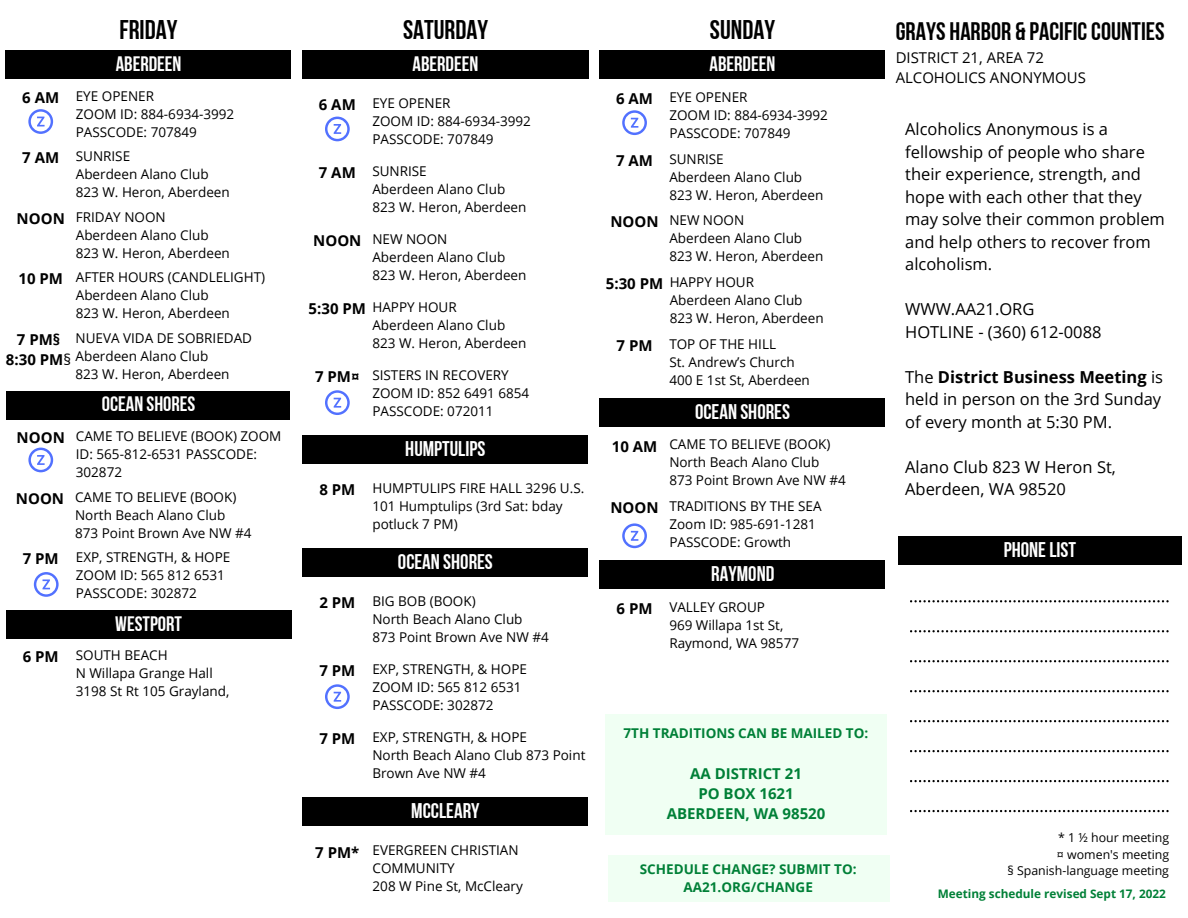
<style>
.page{position:relative;width:1188px;height:918px;background:#fff}
.page>*{position:absolute;margin:0;border:0;box-sizing:border-box;transform-origin:0 0}
.t1{font:27px "Bebas Neue Cyrillic";color:#000}
.t2{font:25.35px "Bebas Neue Cyrillic";color:#000}
.t3{font:21.15px "Bebas Neue Cyrillic";color:#fff}
.t4{font:20.85px "Bebas Neue Cyrillic";color:#fff}
.t5{font:16.5px/22.5px "Open Sans";color:#000}
.t6{font:700 15px/20.2px "Open Sans";color:#000;text-align:center}
.t7{font:700 15px/20.2px "Open Sans";color:#008037;text-align:center}
.t8{font:14.85px/20.2px "Open Sans";color:#000}
.t9{font:13.5px/18px "Open Sans";color:#000}
.t10{font:700 13.5px/18px "Open Sans";color:#008037;text-align:center}
.t11{font:12.3px/16.5px "Open Sans";color:#000;text-align:right}
.t12{font:700 11.85px "Open Sans";color:#008037}
.s1{font-weight:400}
.s2{font-weight:700}
</style>
<div class="page">
<svg style="left:910px;top:600px;width:259px;height:2px"></svg>
<svg style="left:910px;top:630px;width:259px;height:2px"></svg>
<svg style="left:910px;top:660px;width:259px;height:2px"></svg>
<svg style="left:910px;top:690px;width:259px;height:2px"></svg>
<svg style="left:910px;top:720px;width:259px;height:2px"></svg>
<svg style="left:910px;top:750px;width:259px;height:2px"></svg>
<svg style="left:910px;top:780px;width:259px;height:2px"></svg>
<svg style="left:910px;top:810px;width:259px;height:2px"></svg>
<div style="left:898px;top:536px;width:284px;height:28px;background:#000"></div>
<svg style="left:28px;top:448px;width:25px;height:24px"></svg>
<svg style="left:34px;top:572px;width:25px;height:25px"></svg>
<svg style="left:28px;top:109px;width:25px;height:25px"></svg>
<div style="left:5px;top:51px;width:286px;height:28px;background:#000"></div>
<div style="left:7px;top:391px;width:283px;height:28px;background:#000"></div>
<div style="left:6px;top:610px;width:285px;height:29px;background:#000"></div>
<svg style="left:325px;top:390px;width:25px;height:25px"></svg>
<svg style="left:622px;top:110px;width:25px;height:25px"></svg>
<div style="left:302px;top:436px;width:286px;height:28px;background:#000"></div>
<div style="left:302px;top:798px;width:286px;height:28px;background:#000"></div>
<div style="left:302px;top:549px;width:286px;height:28px;background:#000"></div>
<svg style="left:325px;top:684px;width:25px;height:25px"></svg>
<div style="left:600px;top:398px;width:285px;height:29px;background:#000"></div>
<svg style="left:622px;top:523px;width:25px;height:25px"></svg>
<div style="left:600px;top:561px;width:285px;height:28px;background:#000"></div>
<svg style="left:325px;top:117px;width:25px;height:24px"></svg>
<div style="left:606px;top:714px;width:281px;height:120px;background:#f0fff3"></div>
<div style="left:608px;top:855px;width:281px;height:46px;background:#f0fff3"></div>
<div style="left:302px;top:51px;width:287px;height:28px;background:#000"></div>
<div style="left:600px;top:51px;width:285px;height:28px;background:#000"></div>
<h1 class="t1" style="left:119px;top:19px;width:59px">FRIDAY</h1>
<h3 class="t4" style="left:116px;top:56px;width:67px">ABERDEEN</h3>
<p class="t6" style="left:22px;top:87px;width:38px">6 AM</p>
<p class="t9" style="left:76px;top:86px;width:160px">EYE OPENER<br>ZOOM ID: 884-6934-3992<br>PASSCODE: 707849</p>
<p class="t6" style="left:22px;top:147px;width:38px">7 AM</p>
<p class="t9" style="left:76px;top:147px;width:156px">SUNRISE<br>Aberdeen Alano Club<br>823 W. Heron, Aberdeen</p>
<p class="t6" style="left:17px;top:208px;width:50px">NOON</p>
<p class="t9" style="left:76px;top:208px;width:156px">FRIDAY NOON<br>Aberdeen Alano Club<br>823 W. Heron, Aberdeen</p>
<p class="t6" style="left:18px;top:268px;width:46px">10 PM</p>
<p class="t9" style="left:76px;top:268px;width:191px">AFTER HOURS (CANDLELIGHT)<br>Aberdeen Alano Club<br>823 W. Heron, Aberdeen</p>
<p class="t9" style="left:76px;top:329px;width:178px">NUEVA VIDA DE SOBRIEDAD<br>Aberdeen Alano Club<br>823 W. Heron, Aberdeen</p>
<p class="t6" style="left:6px;top:329px;width:67px">7 PM§<br>8:30 PM<span class="s1">§</span></p>
<h3 class="t4" style="left:102px;top:396px;width:95px">OCEAN SHORES</h3>
<p class="t6" style="left:17px;top:427px;width:50px">NOON</p>
<p class="t9" style="left:76px;top:427px;width:207px">CAME TO BELIEVE (BOOK) ZOOM<br>ID: 565-812-6531 PASSCODE:<br>302872</p>
<p class="t6" style="left:16px;top:488px;width:50px">NOON</p>
<p class="t9" style="left:75px;top:487px;width:178px">CAME TO BELIEVE (BOOK)<br>North Beach Alano Club<br>873 Point Brown Ave NW #4</p>
<p class="t6" style="left:23px;top:548px;width:37px">7 PM</p>
<p class="t9" style="left:76px;top:548px;width:156px">EXP, STRENGTH, &amp; HOPE<br>ZOOM ID: 565 812 6531<br>PASSCODE: 302872</p>
<h3 class="t4" style="left:115px;top:615px;width:68px">WESTPORT</h3>
<p class="t6" style="left:23px;top:646px;width:37px">6 PM</p>
<p class="t9" style="left:76px;top:646px;width:155px">SOUTH BEACH<br>N Willapa Grange Hall<br>3198 St Rt 105 Grayland,</p>
<h1 class="t1" style="left:403px;top:19px;width:87px">SATURDAY</h1>
<h1 class="t1" style="left:710px;top:19px;width:67px">SUNDAY</h1>
<p class="t6" style="left:319px;top:94px;width:38px">6 AM</p>
<h3 class="t4" style="left:413px;top:56px;width:67px">ABERDEEN</h3>
<h3 class="t4" style="left:710px;top:56px;width:67px">ABERDEEN</h3>
<p class="t9" style="left:372px;top:94px;width:160px">EYE OPENER<br>ZOOM ID: 884-6934-3992<br>PASSCODE: 707849</p>
<p class="t6" style="left:616px;top:88px;width:38px">6 AM</p>
<p class="t9" style="left:669px;top:88px;width:160px">EYE OPENER<br>ZOOM ID: 884-6934-3992<br>PASSCODE: 707849</p>
<p class="t6" style="left:319px;top:162px;width:38px">7 AM</p>
<p class="t6" style="left:313px;top:230px;width:50px">NOON</p>
<p class="t9" style="left:372px;top:162px;width:156px">SUNRISE<br>Aberdeen Alano Club<br>823 W. Heron, Aberdeen</p>
<p class="t9" style="left:372px;top:230px;width:156px">NEW NOON<br>Aberdeen Alano Club<br>823 W. Heron, Aberdeen</p>
<p class="t9" style="left:372px;top:298px;width:156px">HAPPY HOUR<br>Aberdeen Alano Club<br>823 W. Heron, Aberdeen</p>
<p class="t6" style="left:309px;top:298px;width:59px">5:30 PM</p>
<p class="t6" style="left:315px;top:366px;width:46px">7 PM¤</p>
<p class="t9" style="left:372px;top:366px;width:158px">SISTERS IN RECOVERY<br>ZOOM ID: 852 6491 6854<br>PASSCODE: 072011</p>
<p class="t6" style="left:319px;top:479px;width:37px">8 PM</p>
<h3 class="t3" style="left:405px;top:440px;width:82px">HUMPTULIPS</h3>
<p class="t9" style="left:372px;top:479px;width:213px">HUMPTULIPS FIRE HALL 3296 U.S.<br>101 Humptulips (3rd Sat: bday potluck 7 PM)</p>
<h3 class="t3" style="left:398px;top:553px;width:96px">OCEAN SHORES</h3>
<p class="t6" style="left:319px;top:592px;width:37px">2 PM</p>
<p class="t9" style="left:372px;top:592px;width:178px">BIG BOB (BOOK)<br>North Beach Alano Club<br>873 Point Brown Ave NW #4</p>
<p class="t6" style="left:319px;top:660px;width:37px">7 PM</p>
<p class="t9" style="left:372px;top:660px;width:156px">EXP, STRENGTH, &amp; HOPE<br>ZOOM ID: 565 812 6531<br>PASSCODE: 302872</p>
<p class="t6" style="left:319px;top:728px;width:37px">7 PM</p>
<p class="t9" style="left:372px;top:728px;width:215px">EXP, STRENGTH, &amp; HOPE<br>North Beach Alano Club 873 Point<br>Brown Ave NW #4</p>
<h3 class="t3" style="left:411px;top:802px;width:70px">MCCLEARY</h3>
<p class="t6" style="left:315px;top:842px;width:46px">7 PM*</p>
<p class="t9" style="left:373px;top:841px;width:152px">EVERGREEN CHRISTIAN<br>COMMUNITY<br>208 W Pine St, McCleary</p>
<p class="t6" style="left:616px;top:150px;width:38px">7 AM</p>
<p class="t6" style="left:610px;top:211px;width:50px">NOON</p>
<p class="t9" style="left:669px;top:149px;width:156px">SUNRISE<br>Aberdeen Alano Club<br>823 W. Heron, Aberdeen</p>
<p class="t9" style="left:669px;top:211px;width:156px">NEW NOON<br>Aberdeen Alano Club<br>823 W. Heron, Aberdeen</p>
<p class="t9" style="left:670px;top:273px;width:156px">HAPPY HOUR<br>Aberdeen Alano Club<br>823 W. Heron, Aberdeen</p>
<p class="t6" style="left:606px;top:273px;width:59px">5:30 PM</p>
<p class="t6" style="left:617px;top:335px;width:37px">7 PM</p>
<p class="t9" style="left:669px;top:335px;width:142px">TOP OF THE HILL<br>St. Andrew’s Church<br>400 E 1st St, Aberdeen</p>
<h3 class="t3" style="left:695px;top:403px;width:96px">OCEAN SHORES</h3>
<p class="t6" style="left:612px;top:436px;width:47px">10 AM</p>
<p class="t9" style="left:669px;top:435px;width:178px">CAME TO BELIEVE (BOOK)<br>North Beach Alano Club<br>873 Point Brown Ave NW #4</p>
<p class="t6" style="left:610px;top:497px;width:50px">NOON</p>
<p class="t9" style="left:669px;top:497px;width:154px">TRADITIONS BY THE SEA<br>Zoom ID: 985-691-1281<br>PASSCODE: Growth</p>
<h3 class="t3" style="left:711px;top:565px;width:65px">RAYMOND</h3>
<p class="t6" style="left:617px;top:598px;width:37px">6 PM</p>
<p class="t9" style="left:669px;top:597px;width:131px">VALLEY GROUP<br>969 Willapa 1st St,<br>Raymond, WA 98577</p>
<p class="t10" style="left:624px;top:724px;width:246px">7TH TRADITIONS CAN BE MAILED TO:</p>
<p class="t7" style="left:667px;top:763px;width:160px">AA DISTRICT 21<br>PO BOX 1621<br>ABERDEEN, WA 98520</p>
<p class="t10" style="left:640px;top:859px;width:218px">SCHEDULE CHANGE? SUBMIT TO:<br>AA21.ORG/CHANGE</p>
<h2 class="t2" style="left:896px;top:21px;width:270px">GRAYS HARBOR &amp; PACIFIC COUNTIES</h2>
<p class="t8" style="left:896px;top:47px;width:192px">DISTRICT 21, AREA 72<br>ALCOHOLICS ANONYMOUS</p>
<p class="t5" style="left:905px;top:118px;width:261px">Alcoholics Anonymous is a fellowship of people who share their experience, strength, and hope with each other that they may solve their common problem and help others to recover from alcoholism.</p>
<p class="t5" style="left:905px;top:298px;width:198px">WWW.AA21.ORG<br>HOTLINE - (360) 612-0088</p>
<p class="t5" style="left:905px;top:365px;width:259px;text-align:justify">The <span class="s2">District Business Meeting</span> is held in person on the 3rd Sunday of every month at 5:30 PM.</p>
<p class="t5" style="left:905px;top:455px;width:212px">Alano Club 823 W Heron St,<br>Aberdeen, WA 98520</p>
<h3 class="t3" style="left:1004px;top:541px;width:74px">PHONELIST</h3>
<p class="t11" style="left:1008px;top:829px;width:163px">* 1 ½ hour meeting<br>¤ women's meeting<br>§ Spanish-language meeting</p>
<p class="t12" style="left:938px;top:886px;width:230px">Meeting schedule revised Sept 17, 2022</p>
</div>
